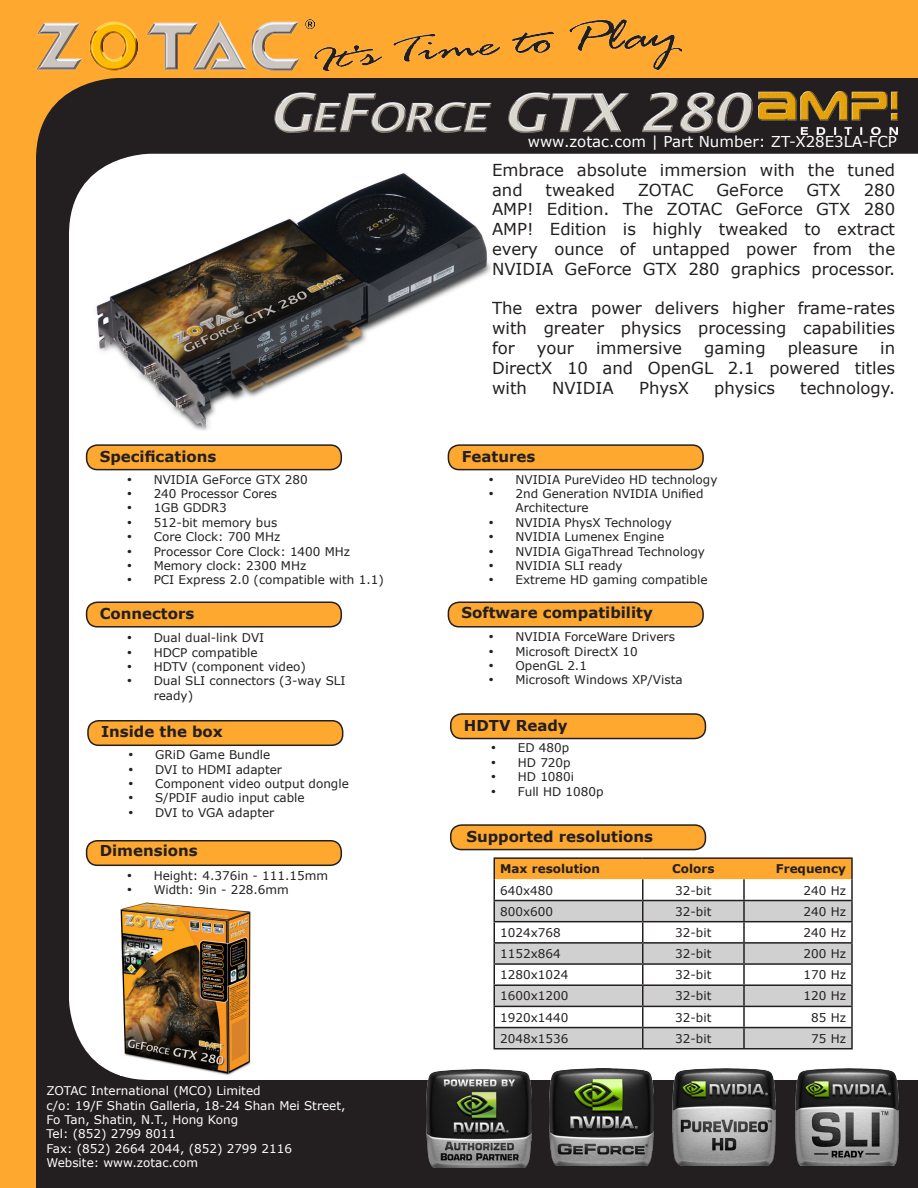
<style>
.page{position:relative;width:918px;height:1188px;background:#fea82f}
.page>*{position:absolute;margin:0;border:0;box-sizing:border-box;transform-origin:0 0}
.t1{font:16.5px/19.8px "Verdana";color:#231f20;text-align:justify}
.t2{font:700 15px "Verdana";color:#231f20}
.t3{font:15px "Verdana";color:#fff}
.List_Paragraph{font:12px/14.4px "Verdana";color:#231f20}
.t4{font:12px "Verdana";color:#fff}
.t5{font:700 12px "Verdana";color:#231f20}
</style>
<div class="page">
<div style="left:36px;top:78px;width:882px;height:1110px;background:#231f20"></div>
<div style="left:68px;top:80px;width:850px;height:77px;background:#231f20"></div>
<img style="left:36px;top:19px;width:646px;height:51px">
<div style="left:64px;top:157px;width:102px;height:43px;border:2px solid #231f20"></div>
<img style="left:265px;top:84px;width:497px;height:59px">
<div style="left:69px;top:154px;width:849px;height:926px;background:#fff"></div>
<img style="left:86px;top:162px;width:406px;height:268px">
<img style="left:121px;top:903px;width:131px;height:173px">
<div style="left:448px;top:602px;width:255px;height:25px;background:#fea82f;border-radius:11px"></div>
<div style="left:448px;top:602px;width:256px;height:26px;border:2px solid #231f20;border-radius:11px"></div>
<div style="left:87px;top:602px;width:254px;height:25px;background:#fea82f;border-radius:11px"></div>
<div style="left:86px;top:602px;width:256px;height:26px;border:2px solid #231f20;border-radius:11px"></div>
<div style="left:87px;top:445px;width:254px;height:25px;background:#fea82f;border-radius:11px"></div>
<div style="left:86px;top:444px;width:256px;height:26px;border:2px solid #231f20;border-radius:11px"></div>
<img style="left:427px;top:1069px;width:104px;height:98px">
<img style="left:550px;top:1069px;width:103px;height:97px">
<img style="left:672px;top:1069px;width:104px;height:97px">
<img style="left:795px;top:1069px;width:103px;height:97px">
<div style="left:88px;top:721px;width:255px;height:24px;background:#fea82f;border-radius:11px"></div>
<div style="left:87px;top:720px;width:256px;height:26px;border:2px solid #231f20;border-radius:11px"></div>
<div style="left:87px;top:841px;width:254px;height:24px;background:#fea82f;border-radius:11px"></div>
<div style="left:86px;top:840px;width:256px;height:26px;border:2px solid #231f20;border-radius:11px"></div>
<div style="left:448px;top:445px;width:255px;height:25px;background:#fea82f;border-radius:11px"></div>
<div style="left:448px;top:444px;width:256px;height:26px;border:2px solid #231f20;border-radius:11px"></div>
<div style="left:451px;top:714px;width:254px;height:25px;background:#fea82f;border-radius:11px"></div>
<div style="left:450px;top:713px;width:256px;height:26px;border:2px solid #231f20;border-radius:11px"></div>
<div style="left:451px;top:825px;width:254px;height:25px;background:#fea82f;border-radius:11px"></div>
<div style="left:450px;top:824px;width:256px;height:26px;border:2px solid #231f20;border-radius:11px"></div>
<hr style="left:494px;top:1048px;width:149px;height:1px;background:#231f20">
<hr style="left:643px;top:1048px;width:101px;height:1px;background:#231f20">
<hr style="left:744px;top:1048px;width:109px;height:1px;background:#231f20">
<hr style="left:494px;top:857px;width:149px;height:2px;background:#231f20">
<svg style="left:494px;top:858px;width:359px;height:190px;background:#dcd2c5"></svg>
<hr style="left:643px;top:857px;width:101px;height:2px;background:#231f20">
<hr style="left:744px;top:857px;width:109px;height:2px;background:#231f20">
<hr style="left:851px;top:859px;width:2px;height:20px;background:#231f20">
<img style="left:758px;top:92px;width:139px;height:43px">
<p class="t2" style="left:100px;top:447px;width:118px">Specifications</p>
<p class="List_Paragraph" style="left:127px;top:472px;width:183px">• NVIDIA GeForce GTX 280</p>
<p class="List_Paragraph" style="left:127px;top:487px;width:152px">• 240 Processor Cores</p>
<p class="List_Paragraph" style="left:127px;top:501px;width:102px">• 1GB GDDR3</p>
<p class="List_Paragraph" style="left:127px;top:515px;width:152px">• 512-bit memory bus</p>
<p class="List_Paragraph" style="left:127px;top:530px;width:155px">• Core Clock: 700 MHz</p>
<p class="List_Paragraph" style="left:127px;top:544px;width:225px">• Processor Core Clock: 1400 MHz</p>
<p class="List_Paragraph" style="left:127px;top:559px;width:181px">• Memory clock: 2300 MHz</p>
<p class="List_Paragraph" style="left:127px;top:573px;width:259px">• PCI Express 2.0 (compatible with 1.1)</p>
<p class="t2" style="left:100px;top:604px;width:96px">Connectors</p>
<p class="List_Paragraph" style="left:127px;top:631px;width:139px">• Dual dual-link DVI</p>
<p class="List_Paragraph" style="left:127px;top:645px;width:132px">• HDCP compatible</p>
<p class="List_Paragraph" style="left:127px;top:660px;width:181px">• HDTV (component video)</p>
<p class="List_Paragraph" style="left:154px;top:674px;width:193px;text-indent:-27px">• Dual SLI connectors (3-way SLI ready)</p>
<p class="t2" style="left:101px;top:722px;width:123px">Inside the box</p>
<p class="List_Paragraph" style="left:128px;top:748px;width:144px">• GRiD Game Bundle</p>
<p class="List_Paragraph" style="left:128px;top:762px;width:156px">• DVI to HDMI adapter</p>
<p class="List_Paragraph" style="left:128px;top:777px;width:222px">• Component video output dongle</p>
<p class="List_Paragraph" style="left:128px;top:791px;width:178px">• S/PDIF audio input cable</p>
<p class="List_Paragraph" style="left:128px;top:805px;width:148px">• DVI to VGA adapter</p>
<p class="t2" style="left:100px;top:841px;width:99px">Dimensions</p>
<p class="List_Paragraph" style="left:127px;top:868px;width:203px">• Height: 4.376in - 111.15mm</p>
<p class="List_Paragraph" style="left:127px;top:883px;width:164px">• Width: 9in - 228.6mm</p>
<p class="t4" style="left:46px;top:1083px;width:216px">ZOTAC International (MCO) Limited</p>
<p class="t4" style="left:46px;top:1098px;width:301px">c/o: 19/F Shatin Galleria, 18-24 Shan Mei Street,</p>
<p class="t4" style="left:46px;top:1112px;width:193px">Fo Tan, Shatin, N.T., Hong Kong</p>
<p class="t4" style="left:46px;top:1126px;width:131px">Tel: (852) 2799 8011</p>
<p class="t4" style="left:46px;top:1141px;width:247px">Fax: (852) 2664 2044, (852) 2799 2116</p>
<p class="t4" style="left:46px;top:1155px;width:153px">Website: www.zotac.com</p>
<p class="t3" style="left:528px;top:132px;width:371px">www.zotac.com | Part Number: ZT-X28E3LA-FCP</p>
<p class="t1" style="left:492px;top:160px;width:405px">Embrace absolute immersion with the tuned and</p>
<p class="t1" style="left:546px;top:180px;width:71px">tweaked</p>
<p class="t1" style="left:638px;top:180px;width:57px">ZOTAC</p>
<p class="t1" style="left:716px;top:180px;width:69px">GeForce</p>
<p class="t1" style="left:807px;top:180px;width:36px">GTX</p>
<p class="t1" style="left:492px;top:180px;width:405px;text-indent:372px">280<br>AMP! Edition. The ZOTAC GeForce GTX 280<br>AMP! Edition is highly tweaked to extract every ounce of untapped power from the NVIDIA GeForce GTX 280 graphics processor.</p>
<p class="t1" style="left:492px;top:299px;width:405px">The extra power delivers higher frame-rates with greater physics processing capabilities for</p>
<p class="t1" style="left:537px;top:338px;width:39px">your</p>
<p class="t1" style="left:596px;top:338px;width:88px">immersive</p>
<p class="t1" style="left:704px;top:338px;width:63px">gaming</p>
<p class="t1" style="left:788px;top:338px;width:72px">pleasure</p>
<p class="t1" style="left:492px;top:338px;width:405px;text-indent:388px">in DirectX 10 and OpenGL 2.1 powered titles with</p>
<p class="t1" style="left:552px;top:378px;width:63px">NVIDIA</p>
<p class="t1" style="left:639px;top:378px;width:51px">PhysX</p>
<p class="t1" style="left:714px;top:378px;width:62px">physics</p>
<p class="t1" style="left:800px;top:378px;width:96px">technology.</p>
<p class="t2" style="left:462px;top:447px;width:75px">Features</p>
<p class="List_Paragraph" style="left:488px;top:472px;width:230px">• NVIDIA PureVideo HD technology</p>
<p class="List_Paragraph" style="left:515px;top:487px;width:190px;text-indent:-27px">• 2nd Generation NVIDIA Unified<br>Architecture</p>
<p class="List_Paragraph" style="left:488px;top:515px;width:185px">• NVIDIA PhysX Technology</p>
<p class="List_Paragraph" style="left:488px;top:530px;width:177px">• NVIDIA Lumenex Engine</p>
<p class="List_Paragraph" style="left:488px;top:544px;width:218px">• NVIDIA GigaThread Technology</p>
<p class="List_Paragraph" style="left:488px;top:559px;width:136px">• NVIDIA SLI ready</p>
<p class="List_Paragraph" style="left:488px;top:573px;width:221px">• Extreme HD gaming compatible</p>
<p class="t2" style="left:461px;top:603px;width:193px">Software compatibility</p>
<p class="List_Paragraph" style="left:488px;top:630px;width:188px">• NVIDIA ForceWare Drivers</p>
<p class="List_Paragraph" style="left:488px;top:644px;width:151px">• Microsoft DirectX 10</p>
<p class="List_Paragraph" style="left:488px;top:659px;width:100px">• OpenGL 2.1</p>
<p class="List_Paragraph" style="left:488px;top:673px;width:196px">• Microsoft Windows XP/Vista</p>
<p class="t2" style="left:464px;top:716px;width:105px">HDTV Ready</p>
<p class="List_Paragraph" style="left:491px;top:741px;width:80px">• ED 480p</p>
<p class="List_Paragraph" style="left:491px;top:755px;width:81px">• HD 720p</p>
<p class="List_Paragraph" style="left:491px;top:770px;width:85px">• HD 1080i</p>
<p class="List_Paragraph" style="left:491px;top:784px;width:114px">• Full HD 1080p</p>
<p class="t2" style="left:466px;top:827px;width:188px">Supported resolutions</p>
<p class="t5" style="left:500px;top:861px;width:101px">Max resolution</p>
<p class="t5" style="left:672px;top:861px;width:44px">Colors</p>
<p class="t5" style="left:776px;top:861px;width:72px">Frequency</p>
<p class="List_Paragraph" style="left:500px;top:883px;width:54px">640x480</p>
<p class="List_Paragraph" style="left:675px;top:883px;width:38px">32-bit</p>
<p class="List_Paragraph" style="left:804px;top:883px;width:44px">240 Hz</p>
<p class="List_Paragraph" style="left:500px;top:904px;width:54px">800x600</p>
<p class="List_Paragraph" style="left:675px;top:904px;width:38px">32-bit</p>
<p class="List_Paragraph" style="left:804px;top:904px;width:44px">240 Hz</p>
<p class="List_Paragraph" style="left:500px;top:925px;width:62px">1024x768</p>
<p class="List_Paragraph" style="left:675px;top:925px;width:38px">32-bit</p>
<p class="List_Paragraph" style="left:804px;top:925px;width:44px">240 Hz</p>
<p class="List_Paragraph" style="left:500px;top:947px;width:62px">1152x864</p>
<p class="List_Paragraph" style="left:675px;top:947px;width:38px">32-bit</p>
<p class="List_Paragraph" style="left:804px;top:947px;width:44px">200 Hz</p>
<p class="List_Paragraph" style="left:500px;top:968px;width:70px">1280x1024</p>
<p class="List_Paragraph" style="left:675px;top:968px;width:38px">32-bit</p>
<p class="List_Paragraph" style="left:804px;top:968px;width:44px">170 Hz</p>
<p class="List_Paragraph" style="left:500px;top:989px;width:70px">1600x1200</p>
<p class="List_Paragraph" style="left:675px;top:989px;width:38px">32-bit</p>
<p class="List_Paragraph" style="left:804px;top:989px;width:44px">120 Hz</p>
<p class="List_Paragraph" style="left:500px;top:1010px;width:70px">1920x1440</p>
<p class="List_Paragraph" style="left:675px;top:1010px;width:38px">32-bit</p>
<p class="List_Paragraph" style="left:811px;top:1010px;width:36px">85 Hz</p>
<p class="List_Paragraph" style="left:500px;top:1031px;width:70px">2048x1536</p>
<p class="List_Paragraph" style="left:675px;top:1031px;width:38px">32-bit</p>
<p class="List_Paragraph" style="left:811px;top:1031px;width:36px">75 Hz</p>
</div>
